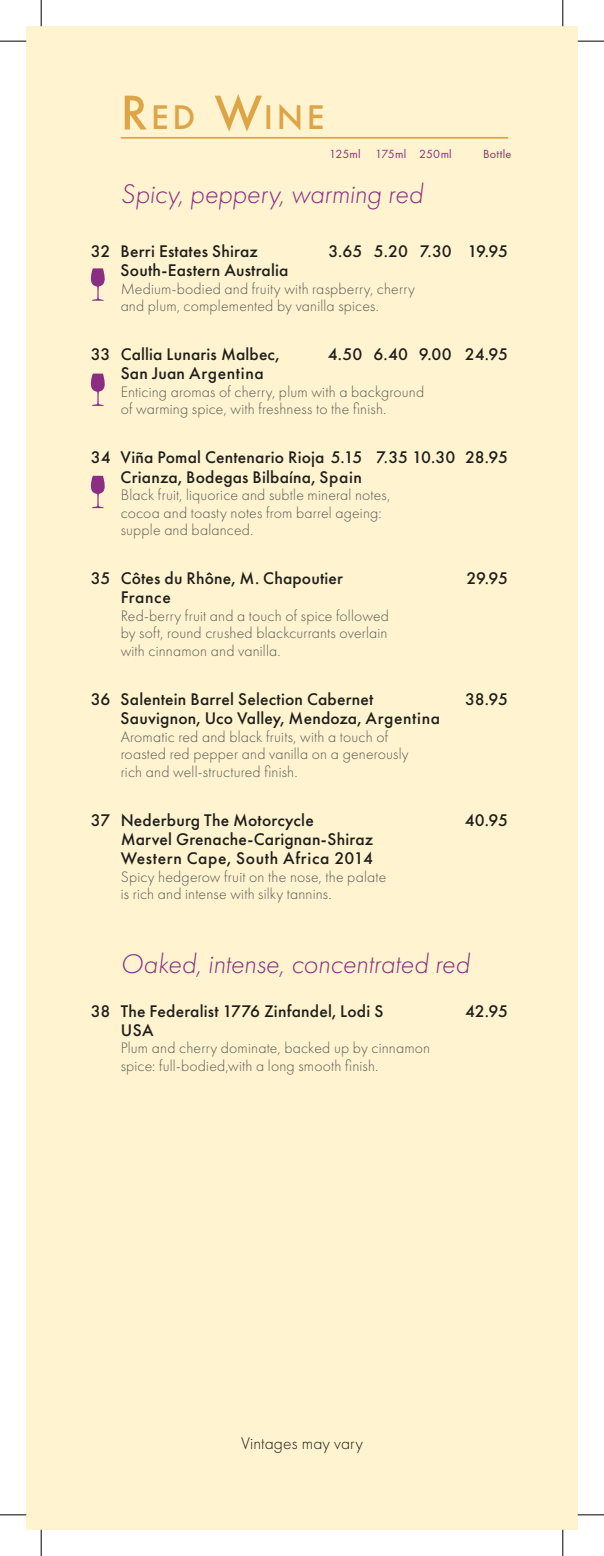
<style>
.page{position:relative;width:604px;height:1556px;background:#fff}
.page>*{position:absolute;margin:0;border:0;box-sizing:border-box;transform-origin:0 0}
.t1{font:500 35.52px "Futura PT";color:#dda546}
.t2{font:italic 300 28px "Futura PT";letter-spacing:-.005em;color:#8a2d83}
.t3{font:500 17.5px/19.2px "Futura PT";letter-spacing:.01em;color:#1d1d1b}
.t4{font:500 17.5px "Futura PT";letter-spacing:.035em;color:#1d1d1b}
.t5{font:300 17.5px "Futura PT";letter-spacing:.005em;color:#1d1d1b}
.t6{font:300 15.75px/17.5px "Futura PT";letter-spacing:.01em;color:#575756}
.t7{font:12.25px "Futura PT";letter-spacing:.02em;color:#8a2d83}
.s1{font-size:50.75px}
</style>
<div class="page">
<div style="left:26px;top:26px;width:551px;height:1503px;background:#fff4cf"></div>
<hr style="left:121px;top:137px;width:386px;height:2px;background:#dda546">
<svg style="left:90px;top:268px;width:15px;height:33px"></svg>
<svg style="left:90px;top:373px;width:15px;height:33px"></svg>
<svg style="left:90px;top:476px;width:15px;height:32px"></svg>
<svg style="left:0;top:41px;width:26px;height:1px"></svg>
<svg style="left:577px;top:41px;width:26px;height:1px"></svg>
<svg style="left:0;top:1514px;width:26px;height:1px"></svg>
<svg style="left:577px;top:1514px;width:26px;height:1px"></svg>
<svg style="left:41px;top:0;width:1px;height:26px"></svg>
<svg style="left:41px;top:1529px;width:1px;height:27px"></svg>
<svg style="left:562px;top:0;width:1px;height:26px"></svg>
<svg style="left:562px;top:1529px;width:1px;height:27px"></svg>
<h1 class="t1" style="left:120px;top:96px;width:205px"><span class="s1">R</span>ED <span class="s1">W</span>INE</h1>
<p class="t7" style="left:329px;top:146px;width:124px">125ml 175ml 250ml</p>
<p class="t7" style="left:482px;top:146px;width:30px">Bottle</p>
<h2 class="t2" style="left:120px;top:178px;width:303px">Spicy, peppery, warming red</h2>
<p class="t3" style="left:91px;top:241px;width:168px">32 Berri Estates Shiraz</p>
<p class="t3" style="left:328px;top:241px;width:181px">3.65 5.20 7.30 19.95</p>
<p class="t3" style="left:120px;top:261px;width:169px">South-Eastern Australia</p>
<p class="t6" style="left:121px;top:280px;width:295px">Medium-bodied and fruity with raspberry, cherry and plum, complemented by vanilla spices.</p>
<p class="t3" style="left:91px;top:345px;width:190px">33 Callia Lunaris Malbec,</p>
<p class="t3" style="left:327px;top:345px;width:181px">4.50 6.40 9.00 24.95</p>
<p class="t4" style="left:121px;top:363px;width:144px">San Juan Argentina</p>
<p class="t6" style="left:121px;top:383px;width:305px">Enticing aromas of cherry, plum with a background of warming spice, with freshness to the finish.</p>
<p class="t3" style="left:120px;top:448px;width:388px;text-indent:-30px">34 Viña Pomal Centenario Rioja 5.15 7.35 10.30 28.95<br>Crianza, Bodegas Bilbaína, Spain</p>
<p class="t6" style="left:121px;top:486px;width:271px">Black fruit, liquorice and subtle mineral notes, cocoa and toasty notes from barrel ageing: supple and balanced.</p>
<p class="t3" style="left:91px;top:569px;width:253px">35 Côtes du Rhône, M. Chapoutier</p>
<p class="t3" style="left:466px;top:569px;width:43px">29.95</p>
<p class="t3" style="left:121px;top:588px;width:52px">France</p>
<p class="t6" style="left:121px;top:607px;width:269px;text-align:justify">Red-berry fruit and a touch of spice followed by soft, round crushed blackcurrants overlain with cinnamon and vanilla.</p>
<p class="t3" style="left:91px;top:689px;width:284px">36 Salentein Barrel Selection Cabernet</p>
<p class="t3" style="left:464px;top:689px;width:44px">38.95</p>
<p class="t3" style="left:120px;top:709px;width:321px">Sauvignon, Uco Valley, Mendoza, Argentina</p>
<p class="t6" style="left:121px;top:728px;width:289px">Aromatic red and black fruits, with a touch of roasted red pepper and vanilla on a generously rich and well-structured finish.</p>
<p class="t3" style="left:91px;top:810px;width:224px">37 Nederburg The Motorcycle</p>
<p class="t3" style="left:464px;top:810px;width:45px">40.95</p>
<p class="t3" style="left:121px;top:829px;width:254px">Marvel Grenache-Carignan-Shiraz<br>Western Cape, South Africa 2014</p>
<p class="t6" style="left:121px;top:868px;width:267px">Spicy hedgerow fruit on the nose, the palate is rich and intense with silky tannins.</p>
<h2 class="t2" style="left:120px;top:947px;width:350px">Oaked, intense, concentrated red</h2>
<p class="t3" style="left:91px;top:1001px;width:294px">38 The Federalist 1776 Zinfandel, Lodi S</p>
<p class="t3" style="left:464px;top:1001px;width:44px">42.95</p>
<p class="t3" style="left:121px;top:1020px;width:34px">USA</p>
<p class="t6" style="left:121px;top:1039px;width:311px">Plum and cherry dominate, backed up by cinnamon spice: full-bodied,with a long smooth finish.</p>
<p class="t5" style="left:241px;top:1433px;width:123px">Vintages may vary</p>
</div>
